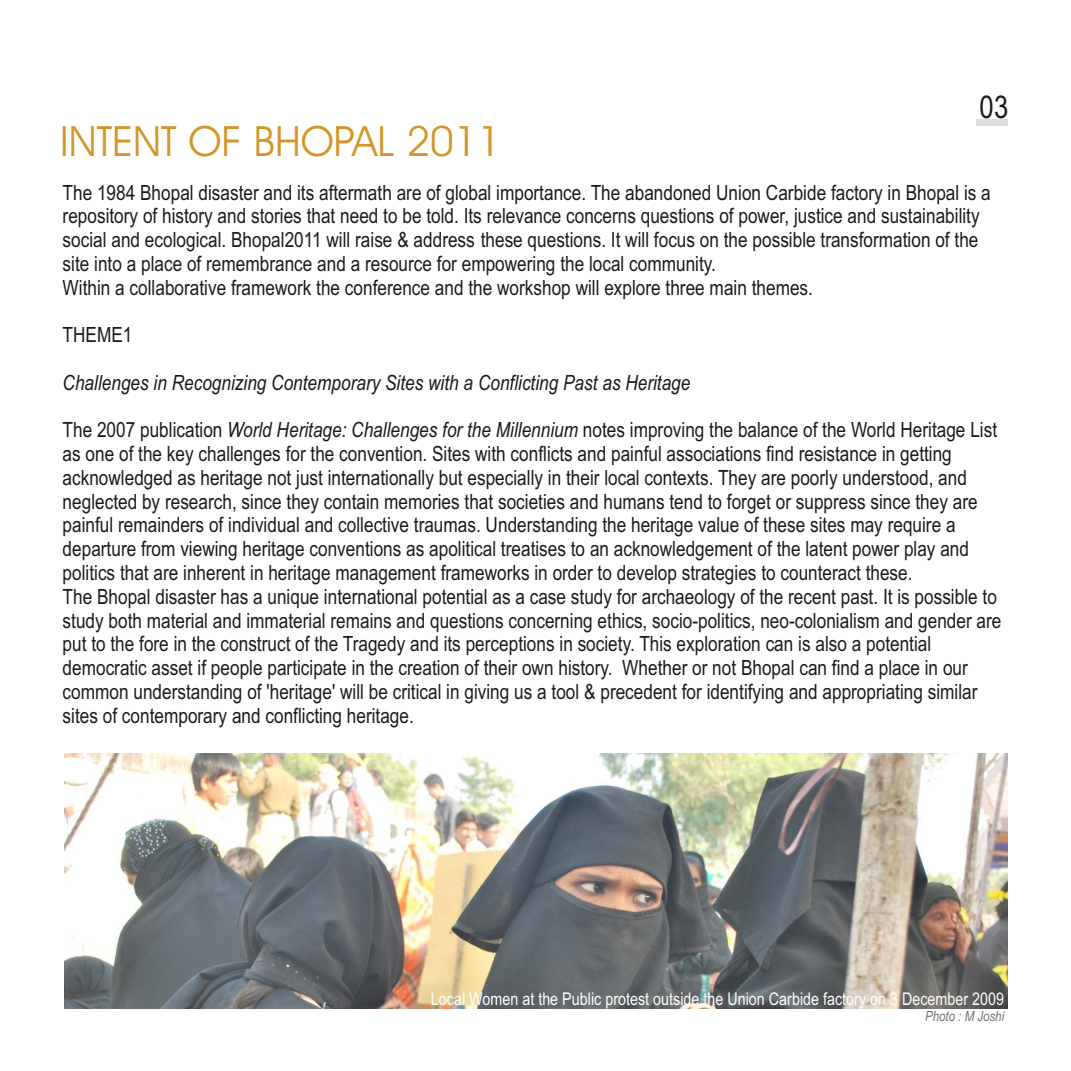
<style>
.page{position:relative;width:1071px;height:1071px;background:#fff}
.page>*{position:absolute;margin:0;border:0;box-sizing:border-box;transform-origin:0 0}
.t1{font:42px "Avant Garde Bk BT";color:#d4962b}
.t2{font:31.5px "Arial Narrow";color:#1f1a17}
.t3{font:21px/23.8px "Arial Narrow";color:#1f1a17}
.t4{font:italic 21px "Arial Narrow";color:#1f1a17}
.t5{font:17.5px "Arial Narrow";color:#fff}
.t6{font:italic 14px "Arial Narrow";color:#737070}
.s1{font-style:italic}
</style>
<div class="page">
<img style="left:65px;top:754px;width:943px;height:254px">
<div style="left:976px;top:119px;width:32px;height:7px;background:#dedede"></div>
<h1 class="t1" style="left:60px;top:124px;width:443px">INTENT OF BHOPAL 2011</h1>
<h2 class="t2" style="left:980px;top:95px;width:30px">03</h2>
<p class="t3" style="left:63px;top:182px;width:930px">The 1984 Bhopal disaster and its aftermath are of global importance. The abandoned Union Carbide factory in Bhopal is a repository of history and stories that need to be told. Its relevance concerns questions of power, justice and sustainability social and ecological. Bhopal2011 will raise &amp; address these questions. It will focus on the possible transformation of the site into a place of remembrance and a resource for empowering the local community.<br>Within a collaborative framework the conference and the workshop will explore three main themes.</p>
<p class="t3" style="left:63px;top:325px;width:71px">THEME1</p>
<p class="t4" style="left:63px;top:374px;width:629px">Challenges in Recognizing Contemporary Sites with a Conflicting Past as Heritage</p>
<p class="t3" style="left:63px;top:420px;width:940px">The 2007 publication <span class="s1">World Heritage: Challenges for the Millennium</span> notes improving the balance of the World Heritage List as one of the key challenges for the convention. Sites with conflicts and painful associations find resistance in getting acknowledged as heritage not just internationally but especially in their local contexts. They are poorly understood, and neglected by research, since they contain memories that societies and humans tend to forget or suppress since they are painful remainders of individual and collective traumas. Understanding the heritage value of these sites may require a departure from viewing heritage conventions as apolitical treatises to an acknowledgement of the latent power play and politics that are inherent in heritage management frameworks in order to develop strategies to counteract these.<br>The Bhopal disaster has a unique international potential as a case study for archaeology of the recent past. It is possible to study both material and immaterial remains and questions concerning ethics, socio-politics, neo-colonialism and gender are put to the fore in the construct of the Tragedy and its perceptions in society. This exploration can is also a potential democratic asset if people participate in the creation of their own history. Whether or not Bhopal can find a place in our common understanding of 'heritage' will be critical in giving us a tool &amp; precedent for identifying and appropriating similar sites of contemporary and conflicting heritage.</p>
<p class="t5" style="left:431px;top:992px;width:575px">Local Women at the Public protest outside the Union Carbide factory on 3 December 2009</p>
<p class="t6" style="left:925px;top:1011px;width:81px">Photo : M Joshi</p>
</div>
